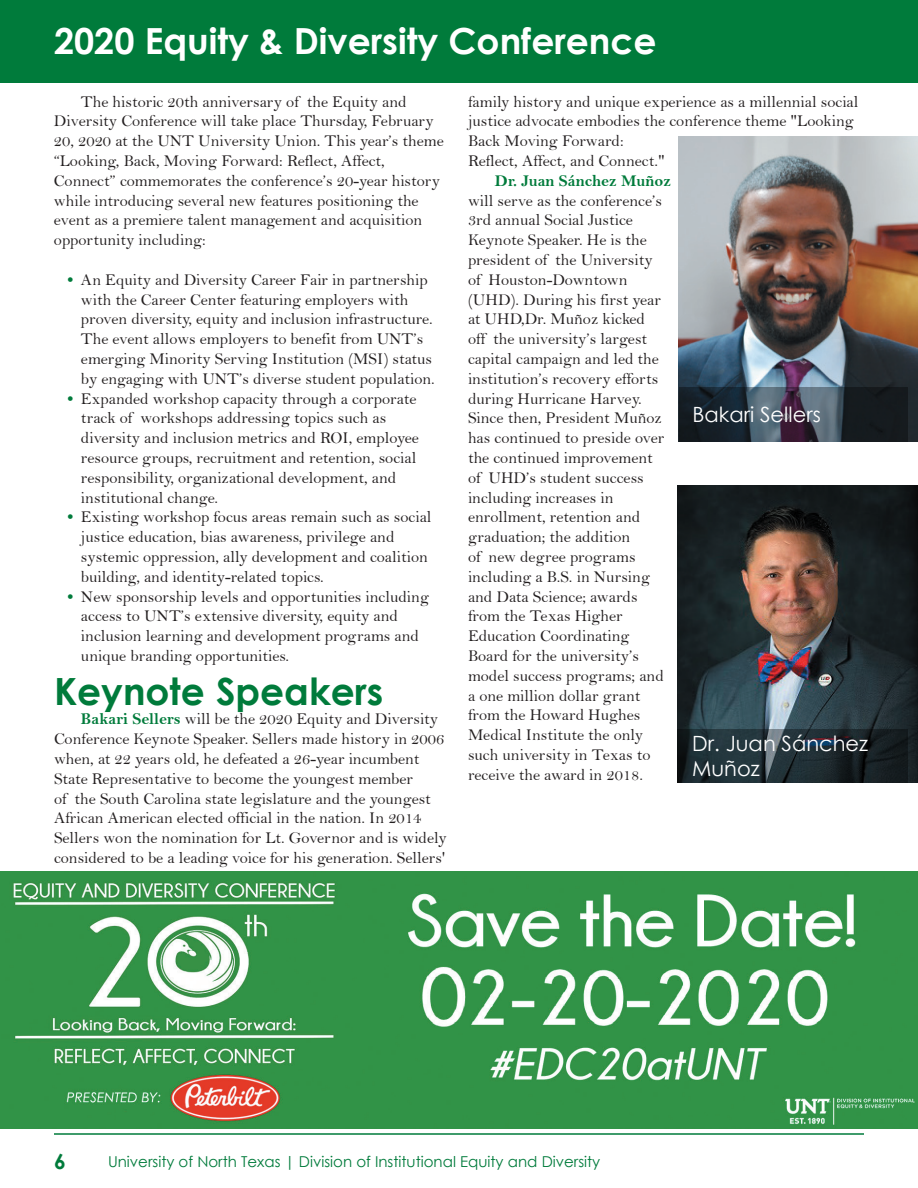
<style>
.page{position:relative;width:918px;height:1188px;background:#fff}
.page>*{position:absolute;margin:0;border:0;box-sizing:border-box;transform-origin:0 0}
.t1{font:700 37.5px "Century Gothic";color:#007b3b}
.t2{font:700 36px "Century Gothic";color:#fff}
.t3{font:21px/25.2px "Century Gothic";color:#fff}
.t4{font:700 21px "Century Gothic";color:#007b3b}
.t5{font:16.5px/19.8px "Bell";color:#231f20}
.t6{font:16.5px "Bell MT Bold";color:#007b3b}
.t7{font:15px "Century Gothic";color:#007b3b}
.s1{font-family:"Bell MT Bold";color:#007b3b}
</style>
<div class="page">
<div style="left:0;top:0;width:918px;height:82px;background:#007b3b"></div>
<img style="left:0;top:871px;width:918px;height:257px">
<img style="left:679px;top:137px;width:239px;height:304px">
<img style="left:678px;top:486px;width:240px;height:297px">
<svg style="left:677px;top:729px;width:230px;height:54px;background:#1f2c32"></svg>
<svg style="left:679px;top:387px;width:229px;height:54px;background:#2e3540"></svg>
<hr style="left:54px;top:1133px;width:810px;height:2px;background:#007b3b">
<h2 class="t2" style="left:54px;top:13px;width:604px">2020 Equity &amp; Diversity Conference</h2>
<p class="t5" style="left:54px;top:91px;width:391px;text-indent:27px">The historic 20th anniversary of the Equity and Diversity Conference will take place Thursday, February 20, 2020 at the UNT University Union. This year’s theme “Looking, Back, Moving Forward: Reflect, Affect, Connect” commemorates the conference’s 20-year history while introducing several new features positioning the event as a premiere talent management and acquisition opportunity including:</p>
<p class="t5" style="left:81px;top:270px;width:355px;text-indent:-14px"><span class="s1">•</span> An Equity and Diversity Career Fair in partnership with the Career Center featuring employers with proven diversity, equity and inclusion infrastructure.<br>The event allows employers to benefit from UNT’s emerging Minority Serving Institution (MSI) status by engaging with UNT’s diverse student population.</p>
<p class="t5" style="left:81px;top:388px;width:340px;text-indent:-13px"><span class="s1">•</span> Expanded workshop capacity through a corporate track of workshops addressing topics such as diversity and inclusion metrics and ROI, employee resource groups, recruitment and retention, social responsibility, organizational development, and institutional change.</p>
<p class="t5" style="left:81px;top:507px;width:352px;text-indent:-13px"><span class="s1">•</span> Existing workshop focus areas remain such as social justice education, bias awareness, privilege and systemic oppression, ally development and coalition building, and identity-related topics.</p>
<p class="t5" style="left:81px;top:586px;width:349px;text-indent:-13px"><span class="s1">•</span> New sponsorship levels and opportunities including access to UNT’s extensive diversity, equity and inclusion learning and development programs and unique branding opportunities.</p>
<h1 class="t1" style="left:54px;top:662px;width:331px">Keynote Speakers</h1>
<p class="t5" style="left:54px;top:709px;width:394px;text-indent:27px"><span class="s1">Bakari Sellers</span> will be the 2020 Equity and Diversity Conference Keynote Speaker. Sellers made history in 2006 when, at 22 years old, he defeated a 26-year incumbent State Representative to become the youngest member<br>of the South Carolina state legislature and the youngest African American elected official in the nation. In 2014<br>Sellers won the nomination for Lt. Governor and is widely considered to be a leading voice for his generation. Sellers'</p>
<p class="t5" style="left:468px;top:91px;width:392px">family history and unique experience as a millennial social justice advocate embodies the conference theme "Looking Back Moving Forward:<br>Reflect, Affect, and Connect."</p>
<p class="t6" style="left:495px;top:171px;width:178px">Dr. Juan Sánchez Muñoz</p>
<p class="t5" style="left:468px;top:190px;width:198px">will serve as the conference’s<br>3rd annual Social Justice<br>Keynote Speaker. He is the president of the University of Houston-Downtown (UHD). During his first year at UHD,Dr. Muñoz kicked off the university’s largest capital campaign and led the institution’s recovery efforts during Hurricane Harvey.<br>Since then, President Muñoz has continued to preside over the continued improvement of UHD’s student success including increases in enrollment, retention and graduation; the addition<br>of new degree programs including a B.S. in Nursing and Data Science; awards from the Texas Higher<br>Education Coordinating<br>Board for the university’s model success programs; and a one million dollar grant from the Howard Hughes<br>Medical Institute the only such university in Texas to receive the award in 2018.</p>
<p class="t3" style="left:693px;top:401px;width:130px">Bakari Sellers</p>
<p class="t3" style="left:692px;top:731px;width:178px">Dr. Juan Sánchez<br>Muñoz</p>
<p class="t4" style="left:54px;top:1145px;width:13px">6</p>
<p class="t7" style="left:108px;top:1151px;width:494px">University of North Texas | Division of Institutional Equity and Diversity</p>
</div>
